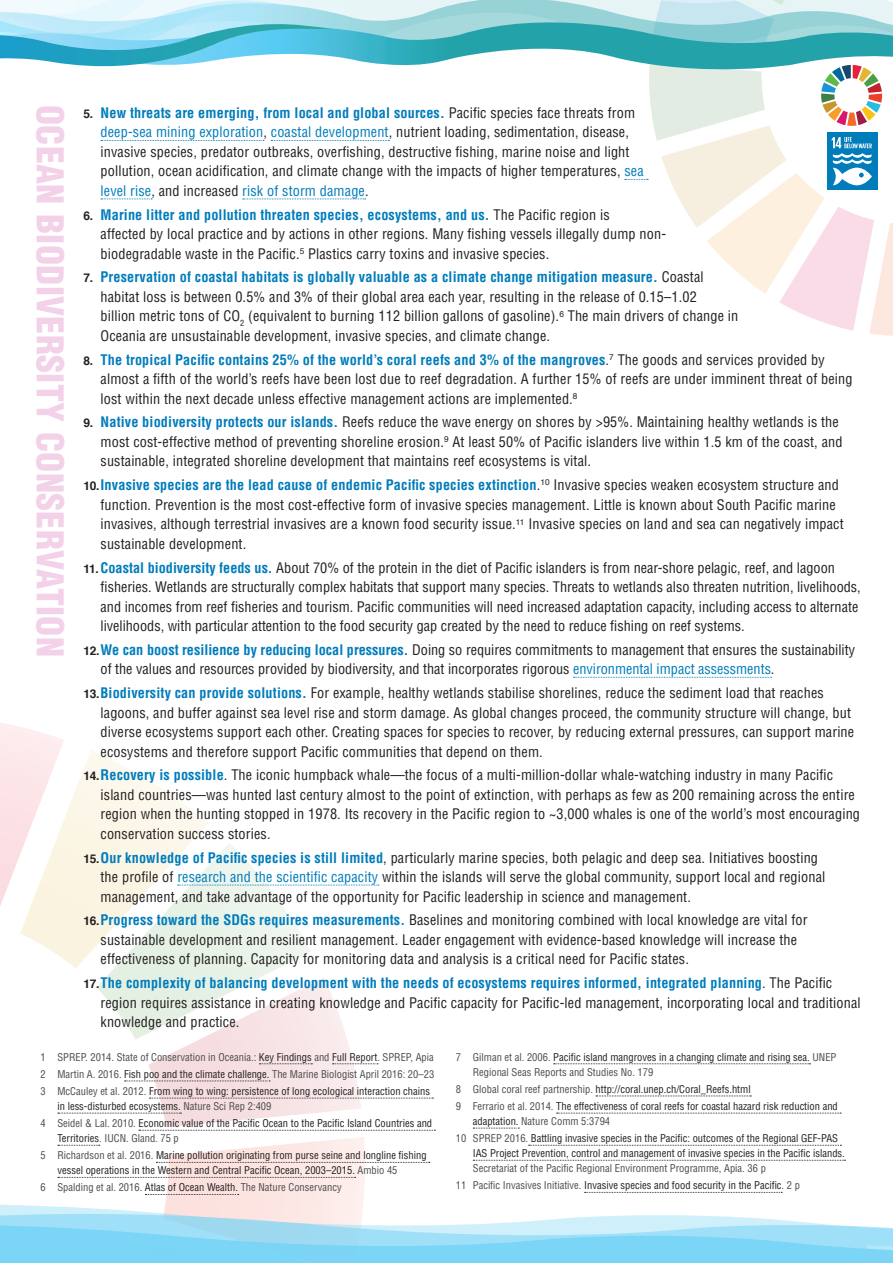
<style>
.page{position:relative;width:893px;height:1263px;background:#fff}
.page>*{position:absolute;margin:0;border:0;box-sizing:border-box;transform-origin:0 0}
.HEAD2{font:900 condensed 36px "Helvetica";letter-spacing:.01em;color:#f3d2e9}
.t1{font:condensed 14.25px/19.5px "Helvetica";letter-spacing:.01em;color:#231f20}
.FOOTNOTE{font:condensed 10.5px/15px "Helvetica";color:#231f20}
.FOOTNOTE-2{font:condensed 10.5px/15px "Helvetica";color:#4b4c4d}
.s1{font-weight:700;font-stretch:normal;font-size:12px}
.s2{font-weight:700;color:#007cbb}
.s3{color:#007cbb}
.s4{color:#231f20}
.s5{color:#4b4c4d}
</style>
<div class="page">
<svg style="left:332px;top:0;width:561px;height:8px;background:#d1ebed"></svg>
<svg style="left:332px;top:8px;width:561px;height:58px;background:#79c6cd"></svg>
<svg style="left:0;top:0;width:332px;height:67px"></svg>
<svg style="left:101px;top:140px;width:163px;height:1px"></svg>
<svg style="left:271px;top:140px;width:118px;height:1px"></svg>
<svg style="left:625px;top:62px;width:268px;height:274px"></svg>
<svg style="left:101px;top:199px;width:51px;height:1px"></svg>
<svg style="left:243px;top:199px;width:123px;height:1px"></svg>
<svg style="left:573px;top:677px;width:199px;height:1px"></svg>
<svg style="left:0;top:723px;width:435px;height:408px"></svg>
<svg style="left:554px;top:1063px;width:256px;height:1px"></svg>
<svg style="left:596px;top:1095px;width:155px;height:1px"></svg>
<svg style="left:557px;top:1113px;width:284px;height:1px"></svg>
<svg style="left:473px;top:1128px;width:46px;height:1px"></svg>
<svg style="left:0;top:1137px;width:893px;height:126px"></svg>
<p class="HEAD2" style="left:72px;top:105px;width:553px;rotate:90deg">OCEAN BIODIVERSITY CONSERVATION</p>
<p class="t1" style="left:101px;top:103px;width:545px;text-indent:-17px"><span class="s1">5.</span> <span class="s2">New threats are emerging, from local and global sources.</span> Pacific species face threats from <span class="s3">deep-sea mining exploration</span>, <span class="s3">coastal development</span>, nutrient loading, sedimentation, disease, invasive species, predator outbreaks, overfishing, destructive fishing, marine noise and light pollution, ocean acidification, and climate change with the impacts of higher temperatures, <span class="s3">sea level rise</span>, and increased <span class="s3">risk of storm damage</span>.</p>
<p class="t1" style="left:101px;top:204px;width:567px;text-indent:-17px"><span class="s1">6.</span> <span class="s2">Marine litter and pollution threaten species, ecosystems, and us.</span> The Pacific region is<br>affected by local practice and by actions in other regions. Many fishing vessels illegally dump non&shy;biodegradable waste in the Pacific.<sup>5</sup> Plastics carry toxins and invasive species.</p>
<p class="t1" style="left:101px;top:267px;width:639px;text-indent:-17px"><span class="s1">7.</span> <span class="s2">Preservation of coastal habitats is globally valuable as a climate change mitigation measure.</span> Coastal habitat loss is between 0.5% and 3% of their global area each year, resulting in the release of 0.15–1.02<br>billion metric tons of CO<sub>2</sub> (equivalent to burning 112 billion gallons of gasoline).<sup>6</sup> The main drivers of change in Oceania are unsustainable development, invasive species, and climate change.</p>
<p class="t1" style="left:101px;top:349px;width:753px;text-indent:-17px"><span class="s1">8.</span> <span class="s2">The tropical Pacific contains 25% of the world’s coral reefs and 3% of the mangroves</span>.<sup>7</sup> The goods and services provided by almost a fifth of the world’s reefs have been lost due to reef degradation. A further 15% of reefs are under imminent threat of being lost within the next decade unless effective management actions are implemented.<sup>8</sup></p>
<p class="t1" style="left:101px;top:412px;width:743px;text-indent:-17px"><span class="s1">9.</span> <span class="s2">Native biodiversity protects our islands.</span> Reefs reduce the wave energy on shores by &gt;95%. Maintaining healthy wetlands is the most cost-effective method of preventing shoreline erosion.<sup>9</sup> At least 50% of Pacific islanders live within 1.5 km of the coast, and sustainable, integrated shoreline development that maintains reef ecosystems is vital.</p>
<p class="t1" style="left:101px;top:475px;width:745px;text-indent:-17px"><span class="s1">10.</span><span class="s2">Invasive species are the lead cause of endemic Pacific species extinction</span>.<sup>10</sup> Invasive species weaken ecosystem structure and function. Prevention is the most cost-effective form of invasive species management. Little is known about South Pacific marine invasives, although terrestrial invasives are a known food security issue.<sup>11</sup> Invasive species on land and sea can negatively impact sustainable development.</p>
<p class="t1" style="left:101px;top:557px;width:762px;text-indent:-17px"><span class="s1">11.</span><span class="s2">Coastal biodiversity feeds us.</span> About 70% of the protein in the diet of Pacific islanders is from near-shore pelagic, reef, and lagoon fisheries. Wetlands are structurally complex habitats that support many species. Threats to wetlands also threaten nutrition, livelihoods, and incomes from reef fisheries and tourism. Pacific communities will need increased adaptation capacity, including access to alternate livelihoods, with particular attention to the food security gap created by the need to reduce fishing on reef systems.</p>
<p class="t1" style="left:101px;top:639px;width:756px;text-indent:-17px"><span class="s1">12.</span><span class="s2">We can boost resilience by reducing local pressures.</span> Doing so requires commitments to management that ensures the sustainability of the values and resources provided by biodiversity, and that incorporates rigorous <span class="s3">environmental impact assessments</span>.</p>
<p class="t1" style="left:101px;top:683px;width:755px;text-indent:-17px"><span class="s1">13.</span><span class="s2">Biodiversity can provide solutions.</span> For example, healthy wetlands stabilise shorelines, reduce the sediment load that reaches lagoons, and buffer against sea level rise and storm damage. As global changes proceed, the community structure will change, but diverse ecosystems support each other. Creating spaces for species to recover, by reducing external pressures, can support marine ecosystems and therefore support Pacific communities that depend on them.</p>
<p class="t1" style="left:101px;top:765px;width:761px;text-indent:-17px"><span class="s1">14.</span><span class="s2">Recovery is possible</span>. The iconic humpback whale—the focus of a multi-million-dollar whale-watching industry in many Pacific island countries—was hunted last century almost to the point of extinction, with perhaps as few as 200 remaining across the entire region when the hunting stopped in 1978. Its recovery in the Pacific region to ~3,000 whales is one of the world’s most encouraging conservation success stories.</p>
<p class="t1" style="left:101px;top:847px;width:726px;text-indent:-17px"><span class="s1">15.</span><span class="s2">Our knowledge of Pacific species is still limited</span>, particularly marine species, both pelagic and deep sea. Initiatives boosting the profile of <span class="s3">research and the scientific capacity</span> within the islands will serve the global community, support local and regional management, and take advantage of the opportunity for Pacific leadership in science and management.</p>
<p class="t1" style="left:101px;top:910px;width:708px;text-indent:-17px"><span class="s1">16.</span><span class="s2">Progress toward the SDGs requires measurements.</span> Baselines and monitoring combined with local knowledge are vital for sustainable development and resilient management. Leader engagement with evidence-based knowledge will increase the effectiveness of planning. Capacity for monitoring data and analysis is a critical need for Pacific states.</p>
<p class="t1" style="left:101px;top:973px;width:762px;text-indent:-17px"><span class="s1">17.</span><span class="s2">The complexity of balancing development with the needs of ecosystems requires informed, integrated planning</span>. The Pacific region requires assistance in creating knowledge and Pacific capacity for Pacific-led management, incorporating local and traditional knowledge and practice.</p>
<p class="FOOTNOTE-2" style="left:40px;top:1049px;width:395px">1 SPREP. 2014. State of Conservation in Oceania.: <span class="s4">Key Findings</span> and <span class="s4">Full Report</span>. SPREP, Apia</p>
<p class="FOOTNOTE-2" style="left:40px;top:1066px;width:395px">2 Martin A. 2016. <span class="s4">Fish poo and the climate challenge.</span> The Marine Biologist April 2016: 20–23</p>
<p class="FOOTNOTE" style="left:57px;top:1083px;width:374px;text-indent:-17px"><span class="s5">3 McCauley et al. 2012.</span> From wing to wing: persistence of long ecological interaction chains in less-disturbed ecosystems. <span class="s5">Nature Sci Rep 2:409</span></p>
<p class="FOOTNOTE" style="left:57px;top:1116px;width:376px;text-indent:-17px"><span class="s5">4 Seidel &amp; Lal. 2010.</span> Economic value of the Pacific Ocean to the Pacific Island Countries and<br>Territories<span class="s5">. IUCN. Gland. 75 p</span></p>
<p class="FOOTNOTE" style="left:57px;top:1148px;width:371px;text-indent:-17px"><span class="s5">5 Richardson et al. 2016.</span> Marine pollution originating from purse seine and longline fishing vessel operations in the Western and Central Pacific Ocean, 2003–2015. <span class="s5">Ambio 45</span></p>
<p class="FOOTNOTE-2" style="left:40px;top:1180px;width:303px">6 Spalding et al. 2016. <span class="s4">Atlas of Ocean Wealth.</span> The Nature Conservancy</p>
<p class="FOOTNOTE-2" style="left:473px;top:1049px;width:365px;text-indent:-17px">7 Gilman et al. 2006. <span class="s4">Pacific island mangroves in a changing climate and rising sea.</span> UNEP<br>Regional Seas Reports and Studies No. 179</p>
<p class="FOOTNOTE" style="left:456px;top:1081px;width:296px"><span class="s5">8 Global coral reef partnership.</span> http://coral.unep.ch/Coral_Reefs.html</p>
<p class="FOOTNOTE" style="left:473px;top:1098px;width:366px;text-indent:-17px"><span class="s5">9 Ferrario et al. 2014.</span> The effectiveness of coral reefs for coastal hazard risk reduction and adaptation. <span class="s5">Nature Comm 5:3794</span></p>
<p class="FOOTNOTE" style="left:473px;top:1131px;width:374px;text-indent:-17px"><span class="s5">10 SPREP 2016.</span> Battling invasive species in the Pacific: outcomes of the Regional GEF-PAS<br>IAS Project Prevention, control and management of invasive species in the Pacific islands.<br><span class="s5">Secretariat of the Pacific Regional Environment Programme, Apia. 36 p</span></p>
<p class="FOOTNOTE" style="left:456px;top:1178px;width:346px"><span class="s5">11 Pacific Invasives Initiative.</span> Invasive species and food security in the Pacific<span class="s5">. 2 p</span></p>
</div>
